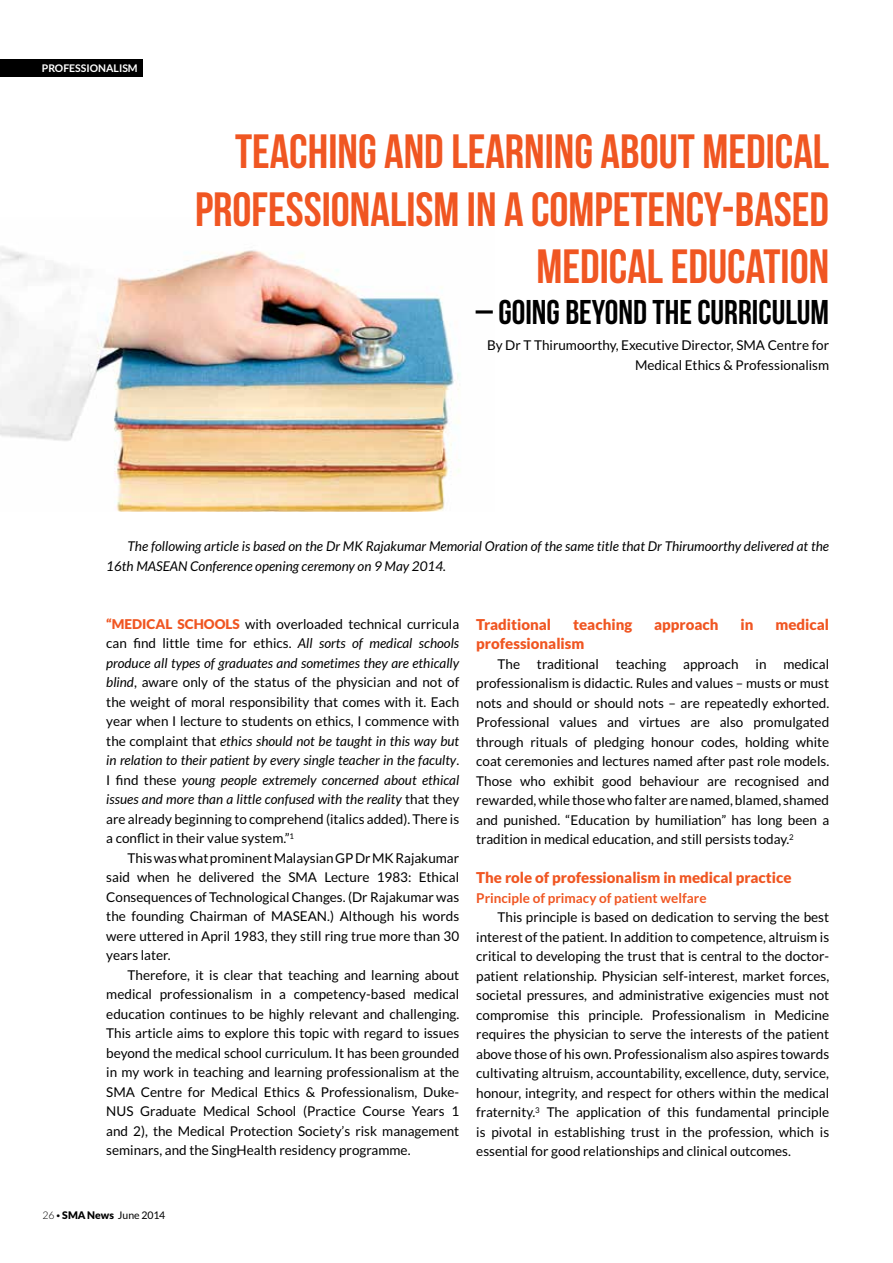
<style>
.page{position:relative;width:893px;height:1263px;background:#fff}
.page>*{position:absolute;margin:0;border:0;box-sizing:border-box;transform-origin:0 0}
.t1{font:48px/57.6px "Bebas Neue";color:#f05622;text-align:right}
.t2{font:34.35px "Bebas Neue";color:#000}
.t3{font:900 15px "Lato";color:#f05622}
.t4{font:13.5px/19.5px "Lato";color:#000;text-align:justify}
.t5{font:italic 13.5px/19.5px "Lato";color:#000}
.t6{font:700 13.5px "Lato";color:#f05622}
.t7{font:10.5px "Lato";color:#000}
.t8{font:700 10.5px "Lato";color:#fff}
.s1{font-weight:900;color:#f05622}
.s2{font-style:italic}
.s3{font-weight:300}
.s4{font-size:7.5px}
.s5{font-weight:900}
</style>
<div class="page">
<img style="left:0;top:247px;width:460px;height:265px">
<div style="left:0;top:60px;width:142px;height:17px;background:#000"></div>
<p class="t8" style="left:42px;top:62px;width:97px">PROFESSIONALISM</p>
<h1 class="t1" style="left:195px;top:122px;width:635px">TEACHING AND LEARNING ABOUT MEDICAL<br>PROFESSIONALISM IN A COMPETENCY-BASED<br>MEDICAL EDUCATION</h1>
<h2 class="t2" style="left:476px;top:294px;width:355px">– GOING BEYOND THE CURRICULUM</h2>
<p class="t4" style="left:487px;top:335px;width:344px;text-align:right">By Dr T Thirumoorthy, Executive Director, SMA Centre for<br>Medical Ethics &amp; Professionalism</p>
<p class="t5" style="left:106px;top:537px;width:724px;text-indent:21px">The following article is based on the Dr MK Rajakumar Memorial Oration of the same title that Dr Thirumoorthy delivered at the<br>16th MASEAN Conference opening ceremony on 9 May 2014.</p>
<p class="t4" style="left:106px;top:614px;width:354px"><span class="s1">“Medical schools</span> with overloaded technical curricula can find little time for ethics. <span class="s2">All sorts of medical schools produce all types of graduates and sometimes they are ethically blind</span>, aware only of the status of the physician and not of the weight of moral responsibility that comes with it. Each year when I lecture to students on ethics, I commence with the complaint that <span class="s2">ethics should not be taught in this way but in relation to their patient by every single teacher in the faculty</span>.<br>I find these <span class="s2">young people extremely concerned about ethical issues and more than a little confused with the reality</span> that they are already beginning to comprehend (italics added). There is a conflict in their value system.”<sup>1</sup></p>
<p class="t4" style="left:106px;top:848px;width:354px;text-indent:21px">This was what prominent Malaysian GP Dr MK Rajakumar said when he delivered the SMA Lecture 1983: Ethical Consequences of Technological Changes. (Dr Rajakumar was the founding Chairman of MASEAN.) Although his words were uttered in April 1983, they still ring true more than 30 years later.</p>
<p class="t4" style="left:106px;top:965px;width:354px;text-indent:21px">Therefore, it is clear that teaching and learning about medical professionalism in a competency-based medical education continues to be highly relevant and challenging.<br>This article aims to explore this topic with regard to issues beyond the medical school curriculum. It has been grounded in my work in teaching and learning professionalism at the SMA Centre for Medical Ethics &amp; Professionalism, Duke-NUS Graduate Medical School (Practice Course Years 1 and 2), the Medical Protection Society’s risk management seminars, and the SingHealth residency programme.</p>
<p class="t3" style="left:476px;top:615px;width:76px">Traditional</p>
<p class="t3" style="left:573px;top:615px;width:61px">teaching</p>
<p class="t3" style="left:654px;top:615px;width:66px">approach</p>
<p class="t3" style="left:740px;top:615px;width:14px">in</p>
<p class="t3" style="left:775px;top:615px;width:55px">medical</p>
<p class="t3" style="left:476px;top:635px;width:110px">professionalism</p>
<p class="t4" style="left:497px;top:654px;width:24px">The</p>
<p class="t4" style="left:537px;top:654px;width:63px">traditional</p>
<p class="t4" style="left:616px;top:654px;width:52px">teaching</p>
<p class="t4" style="left:683px;top:654px;width:57px">approach</p>
<p class="t4" style="left:755px;top:654px;width:12px">in</p>
<p class="t4" style="left:476px;top:654px;width:354px;text-indent:307px">medical professionalism is didactic. Rules and values – musts or must nots and should or should nots – are repeatedly exhorted.<br>Professional values and virtues are also promulgated through rituals of pledging honour codes, holding white coat ceremonies and lectures named after past role models.<br>Those who exhibit good behaviour are recognised and rewarded, while those who falter are named, blamed, shamed and punished. “Education by humiliation” has long been a tradition in medical education, and still persists today.<sup>2</sup></p>
<p class="t3" style="left:476px;top:869px;width:317px">The role of professionalism in medical practice</p>
<p class="t6" style="left:476px;top:890px;width:232px">Principle of primacy of patient welfare</p>
<p class="t4" style="left:476px;top:907px;width:354px;text-indent:21px">This principle is based on dedication to serving the best interest of the patient. In addition to competence, altruism is critical to developing the trust that is central to the doctor&shy;patient relationship. Physician self-interest, market forces, societal pressures, and administrative exigencies must not compromise this principle. Professionalism in Medicine requires the physician to serve the interests of the patient above those of his own. Professionalism also aspires towards cultivating altruism, accountability, excellence, duty, service, honour, integrity, and respect for others within the medical fraternity.<sup>3</sup> The application of this fundamental principle is pivotal in establishing trust in the profession, which is essential for good relationships and clinical outcomes.</p>
<p class="t7" style="left:43px;top:1209px;width:124px"><span class="s3">26</span> <span class="s4">•</span> <span class="s5">SMA News</span> June 2014</p>
</div>
